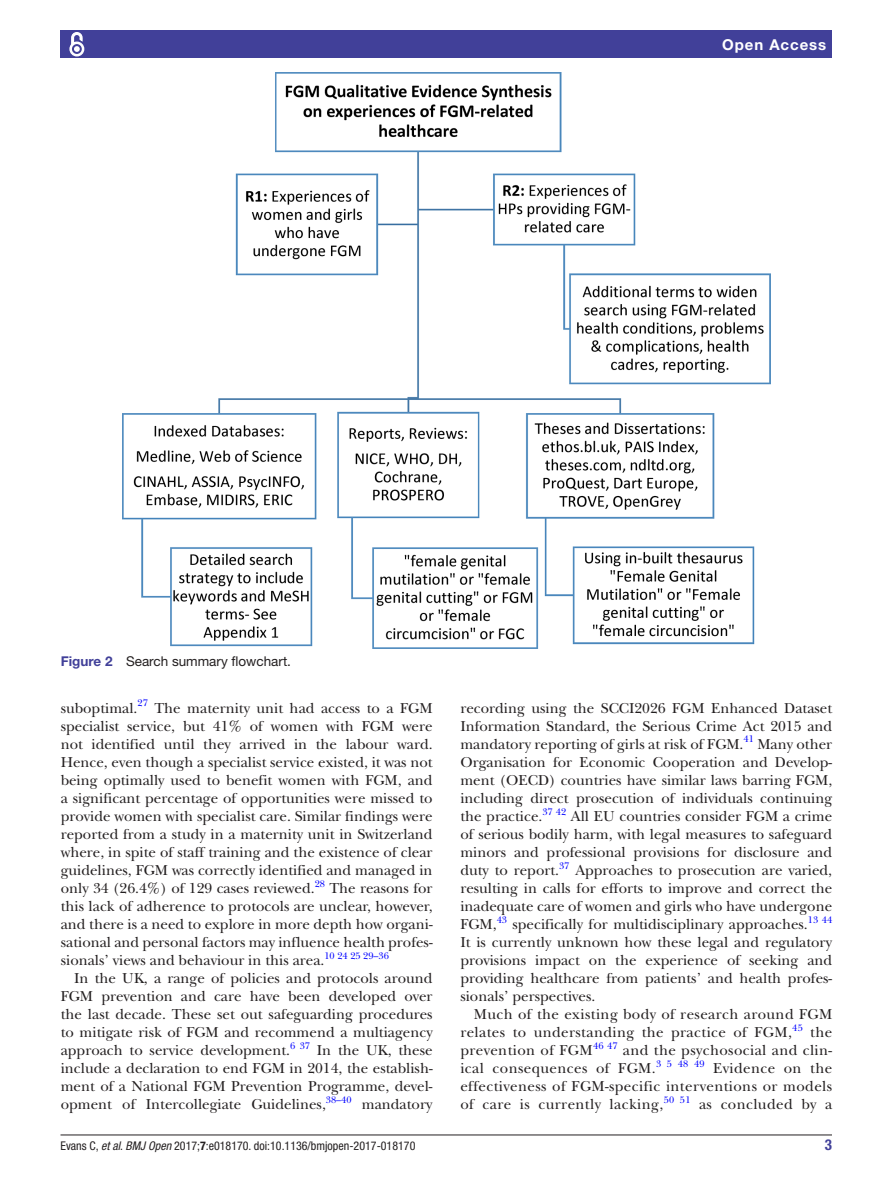
<style>
.page{position:relative;width:893px;height:1191px;background:#fff}
.page>*{position:absolute;margin:0;border:0;box-sizing:border-box;transform-origin:0 0}
.t1{font:15px/18px "New Baskerville";color:#231f20;text-align:justify}
.t2{font:15px/18px "New Baskerville";letter-spacing:.025em;color:#231f20}
.t3{font:700 15px "Helvetica Neue LT Std";letter-spacing:.065em;color:#fff}
.t4{font:700 condensed 15px "Helvetica Neue LT Std";color:#414099}
.t5{font:13.5px "Helvetica Neue LT Std";color:#231f20}
.t6{font:condensed 12px "Helvetica Neue LT Std";color:#231f20}
.t7{font:9.9px "New Baskerville";color:#00f}
.s1{font-weight:700;color:#414099}
.s2{font-style:italic}
.s3{font-weight:700}
</style>
<div class="page">
<hr style="left:61px;top:1134px;width:771px;height:1px;background:#231f20">
<div style="left:61px;top:31px;width:771px;height:27px;background:#414099"></div>
<svg style="left:69px;top:32px;width:16px;height:25px"></svg>
<img style="left:123px;top:73px;width:647px;height:575px">
<p class="t3" style="left:722px;top:35px;width:106px">Open Access</p>
<p class="t5" style="left:61px;top:653px;width:232px"><span class="s1">Figure 2</span> Search summary flowchart.</p>
<p class="t1" style="left:61px;top:699px;width:78px">suboptimal.</p>
<p class="t7" style="left:138px;top:697px;width:12px">27</p>
<p class="t1" style="left:61px;top:699px;width:373px;text-indent:94px">The maternity unit had access to a FGM specialist service, but 41% of women with FGM were not identified until they arrived in the labour ward.<br>Hence, even though a specialist service existed, it was not being optimally used to benefit women with FGM, and a significant percentage of opportunities were missed to provide women with specialist care. Similar findings were reported from a study in a maternity unit in Switzerland where, in spite of staff training and the existence of clear guidelines, FGM was correctly identified and managed in only 34 (26.4%) of 129 cases reviewed.</p>
<p class="t7" style="left:315px;top:877px;width:12px">28</p>
<p class="t1" style="left:61px;top:879px;width:373px;text-indent:269px">The reasons for this lack of adherence to protocols are unclear, however, and there is a need to explore in more depth how organi&shy;sational and personal factors may influence health profes&shy;sionals’ views and behaviour in this area.</p>
<p class="t7" style="left:324px;top:949px;width:66px">10 24 25 29–36</p>
<p class="t1" style="left:61px;top:969px;width:373px;text-indent:14px">In the UK, a range of policies and protocols around FGM prevention and care have been developed over the last decade. These set out safeguarding procedures to mitigate risk of FGM and recommend a multiagency approach to service development.</p>
<p class="t7" style="left:290px;top:1039px;width:22px">6 37</p>
<p class="t1" style="left:61px;top:1041px;width:373px;text-indent:256px">In the UK, these include a declaration to end FGM in 2014, the establish&shy;ment of a National FGM Prevention Programme, devel&shy;opment of Intercollegiate Guidelines,<sup>38–40</sup></p>
<p class="t1" style="left:362px;top:1095px;width:72px">mandatory</p>
<p class="t1" style="left:460px;top:699px;width:373px">recording using the SCCI2026 FGM Enhanced Dataset Information Standard, the Serious Crime Act 2015 and mandatory reporting of girls at risk of FGM.</p>
<p class="t7" style="left:743px;top:733px;width:12px">41</p>
<p class="t1" style="left:460px;top:735px;width:373px;text-indent:297px">Many other Organisation for Economic Cooperation and Develop&shy;ment (OECD) countries have similar laws barring FGM, including direct prosecution of individuals continuing the practice.</p>
<p class="t7" style="left:542px;top:805px;width:25px">37 42</p>
<p class="t1" style="left:460px;top:807px;width:373px;text-indent:110px">All EU countries consider FGM a crime of serious bodily harm, with legal measures to safeguard minors and professional provisions for disclosure and duty to report.</p>
<p class="t7" style="left:559px;top:859px;width:12px">37</p>
<p class="t1" style="left:460px;top:861px;width:373px;text-indent:115px">Approaches to prosecution are varied, resulting in calls for efforts to improve and correct the inadequate care of women and girls who have undergone FGM,</p>
<p class="t7" style="left:497px;top:913px;width:12px">43</p>
<p class="t1" style="left:513px;top:915px;width:297px">specifically for multidisciplinary approaches.</p>
<p class="t7" style="left:808px;top:913px;width:26px">13 44</p>
<p class="t1" style="left:460px;top:933px;width:373px">It is currently unknown how these legal and regulatory provisions impact on the experience of seeking and providing healthcare from patients’ and health profes&shy;sionals’ perspectives.</p>
<p class="t2" style="left:460px;top:1005px;width:373px;text-indent:14px">Much of the existing body of research around FGM relates to understanding the practice of FGM,</p>
<p class="t7" style="left:792px;top:1021px;width:12px">45</p>
<p class="t1" style="left:810px;top:1023px;width:24px">the</p>
<p class="t7" style="left:593px;top:1039px;width:26px">46 47</p>
<p class="t2" style="left:460px;top:1041px;width:373px;text-indent:163px">and the psychosocial and clin&shy;ical consequences of FGM.</p>
<p class="t2" style="left:460px;top:1041px;width:134px">prevention of FGM</p>
<p class="t7" style="left:656px;top:1057px;width:50px">3 5 48 49</p>
<p class="t1" style="left:460px;top:1059px;width:373px;text-indent:253px">Evidence on the effectiveness of FGM-specific interventions or models of care is currently lacking,<sup>50</sup> <sup>51</sup></p>
<p class="t2" style="left:699px;top:1095px;width:135px">as concluded by a</p>
<p class="t6" style="left:61px;top:1138px;width:356px">Evans C, <span class="s2">et al</span>. <span class="s2">BMJ Open</span> 2017;<span class="s3">7</span>:e018170. doi:10.1136/bmjopen-2017-018170</p>
<p class="t4" style="left:825px;top:1135px;width:9px">3</p>
</div>
